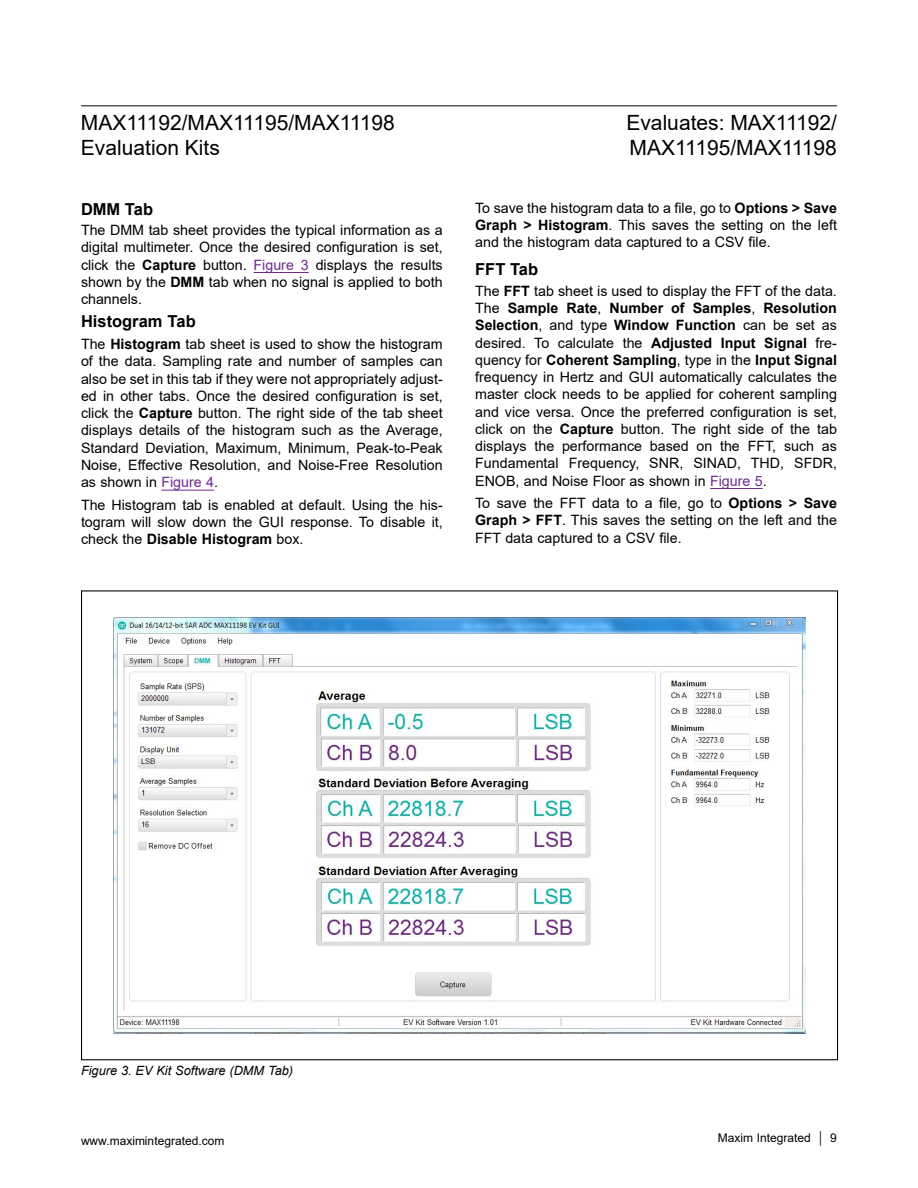
<style>
.page{position:relative;width:918px;height:1188px;background:#fff}
.page>*{position:absolute;margin:0;border:0;box-sizing:border-box;transform-origin:0 0}
.t1{font:21px/25.2px "Arial";color:#000}
.t2{font:700 16.5px "Arial";color:#000}
.t3{font:14.25px/17.2px "Arial";color:#000;text-align:justify}
.t4{font:italic 12.75px "Arial";color:#000}
.t5{font:12px "Arial";color:#000}
.s1{font-weight:700}
.s2{color:#6e2a8d}
</style>
<div class="page">
<hr style="left:81px;top:105px;width:756px;height:1px;background:#000">
<hr style="left:254px;top:272px;width:55px;height:1px;background:#6e2a8d">
<hr style="left:161px;top:490px;width:53px;height:1px;background:#6e2a8d">
<hr style="left:710px;top:488px;width:53px;height:1px;background:#6e2a8d">
<img style="left:113px;top:617px;width:693px;height:416px">
<h1 class="t1" style="left:81px;top:109px;width:316px">MAX11192/MAX11195/MAX11198<br>Evaluation Kits</h1>
<p class="t2" style="left:81px;top:197px;width:74px">DMM Tab</p>
<p class="t3" style="left:81px;top:221px;width:363px">The DMM tab sheet provides the typical information as a digital multimeter. Once the desired configuration is set, click the <span class="s1">Capture</span> button. <span class="s2">Figure 3</span> displays the results shown by the <span class="s1">DMM</span> tab when no signal is applied to both channels.</p>
<p class="t2" style="left:81px;top:309px;width:116px">Histogram Tab</p>
<p class="t3" style="left:81px;top:335px;width:363px">The <span class="s1">Histogram</span> tab sheet is used to show the histogram of the data. Sampling rate and number of samples can also be set in this tab if they were not appropriately adjust&shy;ed in other tabs. Once the desired configuration is set, click the <span class="s1">Capture</span> button. The right side of the tab sheet displays details of the histogram such as the Average, Standard Deviation, Maximum, Minimum, Peak-to-Peak Noise, Effective Resolution, and Noise-Free Resolution as shown in <span class="s2">Figure 4</span>.</p>
<p class="t3" style="left:81px;top:496px;width:363px">The Histogram tab is enabled at default. Using the his&shy;togram will slow down the GUI response. To disable it, check the <span class="s1">Disable Histogram</span> box.</p>
<h1 class="t1" style="left:626px;top:109px;width:212px">Evaluates: MAX11192/<br>MAX11195/MAX11198</h1>
<p class="t3" style="left:475px;top:199px;width:363px">To save the histogram data to a file, go to <span class="s1">Options &gt; Save Graph &gt; Histogram</span>. This saves the setting on the left and the histogram data captured to a CSV file.</p>
<p class="t2" style="left:475px;top:258px;width:64px">FFT Tab</p>
<p class="t3" style="left:475px;top:282px;width:363px">The <span class="s1">FFT</span> tab sheet is used to display the FFT of the data.<br>The <span class="s1">Sample Rate</span>, <span class="s1">Number of Samples</span>, <span class="s1">Resolution Selection</span>, and type <span class="s1">Window Function</span> can be set as desired. To calculate the <span class="s1">Adjusted Input Signal</span> fre&shy;quency for <span class="s1">Coherent Sampling</span>, type in the <span class="s1">Input Signal </span>frequency in Hertz and GUI automatically calculates the master clock needs to be applied for coherent sampling and vice versa. Once the preferred configuration is set, click on the <span class="s1">Capture</span> button. The right side of the tab displays the performance based on the FFT, such as Fundamental Frequency, SNR, SINAD, THD, SFDR, ENOB, and Noise Floor as shown in <span class="s2">Figure 5</span>.</p>
<p class="t3" style="left:475px;top:495px;width:363px">To save the FFT data to a file, go to <span class="s1">Options &gt; Save Graph &gt; FFT</span>. This saves the setting on the left and the FFT data captured to a CSV file.</p>
<p class="t4" style="left:81px;top:1063px;width:214px">Figure 3. EV Kit Software (DMM Tab)</p>
<p class="t5" style="left:81px;top:1132px;width:145px">www.maximintegrated.com</p>
<p class="t5" style="left:718px;top:1129px;width:121px">Maxim Integrated │ 9</p>
</div>
